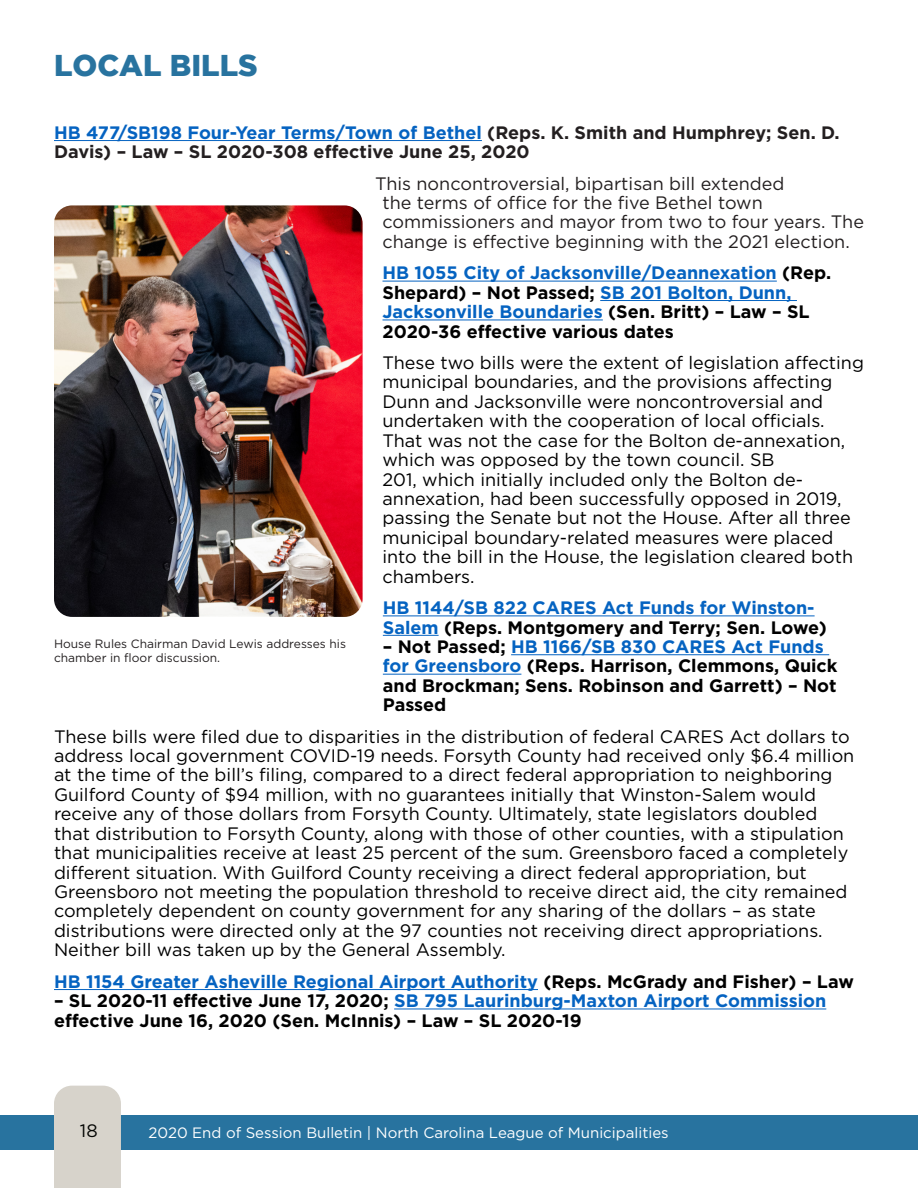
<style>
.page{position:relative;width:918px;height:1188px;background:#fff}
.page>*{position:absolute;margin:0;border:0;box-sizing:border-box;transform-origin:0 0}
.t1{font:900 30px "Gotham";color:#28739f}
.t2{font:18px/19.5px "Gotham";color:#000}
.t3{font:700 18px/19.4px "Gotham";color:#0563c1}
.t4{font:700 18px/19.5px "Gotham";color:#000}
.t5{font:18px/19.4px "Gotham";color:#231f20}
.t6{font:700 18px/19.5px "Gotham";color:#231f20}
.t7{font:18px "Gotham";color:#040503}
.t8{font:15px "Gotham";color:#fff}
.t9{font:12px/14.4px "Gotham";color:#231f20}
.s1{color:#0563c1}
.s2{color:#000}
</style>
<div class="page">
<div style="left:0;top:1115px;width:918px;height:35px;background:#28739f"></div>
<div style="left:54px;top:1086px;width:67px;height:102px;background:#d7d3cb"></div>
<hr style="left:54px;top:140px;width:428px;height:1px;background:#0563c1">
<hr style="left:382px;top:281px;width:395px;height:1px;background:#0563c1">
<hr style="left:600px;top:300px;width:197px;height:1px;background:#0563c1">
<hr style="left:382px;top:319px;width:221px;height:1px;background:#0563c1">
<hr style="left:383px;top:615px;width:432px;height:1px;background:#0563c1">
<hr style="left:383px;top:635px;width:56px;height:1px;background:#0563c1">
<hr style="left:511px;top:654px;width:318px;height:1px;background:#0563c1">
<hr style="left:383px;top:674px;width:138px;height:1px;background:#0563c1">
<hr style="left:54px;top:989px;width:484px;height:1px;background:#0563c1">
<hr style="left:394px;top:1009px;width:432px;height:1px;background:#0563c1">
<img style="left:54px;top:205px;width:309px;height:412px">
<p class="t1" style="left:54px;top:48px;width:205px">LOCAL BILLS</p>
<p class="t6" style="left:54px;top:123px;width:787px"><span class="s1">HB 477/SB198 Four-Year Terms/Town of Bethel</span> (Reps. K. Smith and Humphrey; Sen. D.<br>Davis) – Law – SL 2020-308 effective June 25, 2020</p>
<p class="t5" style="left:382px;top:173px;width:483px;text-indent:-8px">This noncontroversial, bipartisan bill extended<br>the terms of office for the five Bethel town commissioners and mayor from two to four years. The change is effective beginning with the 2021 election.</p>
<p class="t3" style="left:382px;top:263px;width:450px">HB 1055 City of Jacksonville/Deannexation <span class="s2">(Rep.<br>Shepard) – Not Passed;</span> SB 201 Bolton, Dunn, Jacksonville Boundaries <span class="s2">(Sen. Britt) – Law – SL 2020-36 effective various dates</span></p>
<p class="t2" style="left:382px;top:352px;width:483px">These two bills were the extent of legislation affecting municipal boundaries, and the provisions affecting Dunn and Jacksonville were noncontroversial and undertaken with the cooperation of local officials.<br>That was not the case for the Bolton de-annexation, which was opposed by the town council. SB<br>201, which initially included only the Bolton de&shy;annexation, had been successfully opposed in 2019, passing the Senate but not the House. After all three municipal boundary-related measures were placed into the bill in the House, the legislation cleared both chambers.</p>
<p class="t3" style="left:383px;top:598px;width:445px">HB 1144/SB 822 CARES Act Funds for Winston-<br>Salem <span class="s2">(Reps. Montgomery and Terry; Sen. Lowe)</span></p>
<p class="t4" style="left:383px;top:637px;width:456px">– Not Passed; <span class="s1">HB 1166/SB 830 CARES Act Funds for Greensboro</span> (Reps. Harrison, Clemmons, Quick and Brockman; Sens. Robinson and Garrett) – Not Passed</p>
<p class="t2" style="left:54px;top:726px;width:802px">These bills were filed due to disparities in the distribution of federal CARES Act dollars to address local government COVID-19 needs. Forsyth County had received only $6.4 million at the time of the bill’s filing, compared to a direct federal appropriation to neighboring Guilford County of $94 million, with no guarantees initially that Winston-Salem would receive any of those dollars from Forsyth County. Ultimately, state legislators doubled that distribution to Forsyth County, along with those of other counties, with a stipulation that municipalities receive at least 25 percent of the sum. Greensboro faced a completely different situation. With Guilford County receiving a direct federal appropriation, but Greensboro not meeting the population threshold to receive direct aid, the city remained completely dependent on county government for any sharing of the dollars – as state distributions were directed only at the 97 counties not receiving direct appropriations.<br>Neither bill was taken up by the General Assembly.</p>
<p class="t3" style="left:54px;top:972px;width:801px">HB 1154 Greater Asheville Regional Airport Authority <span class="s2">(Reps. McGrady and Fisher) – Law</span></p>
<p class="t4" style="left:54px;top:991px;width:774px">– SL 2020-11 effective June 17, 2020; <span class="s1">SB 795 Laurinburg-Maxton Airport Commission </span>effective June 16, 2020 (Sen. McInnis) – Law – SL 2020-19</p>
<p class="t9" style="left:54px;top:636px;width:294px">House Rules Chairman David Lewis addresses his chamber in floor discussion.</p>
<p class="t7" style="left:80px;top:1119px;width:19px">18</p>
<p class="t8" style="left:148px;top:1123px;width:522px">2020 End of Session Bulletin | North Carolina League of Municipalities</p>
</div>
